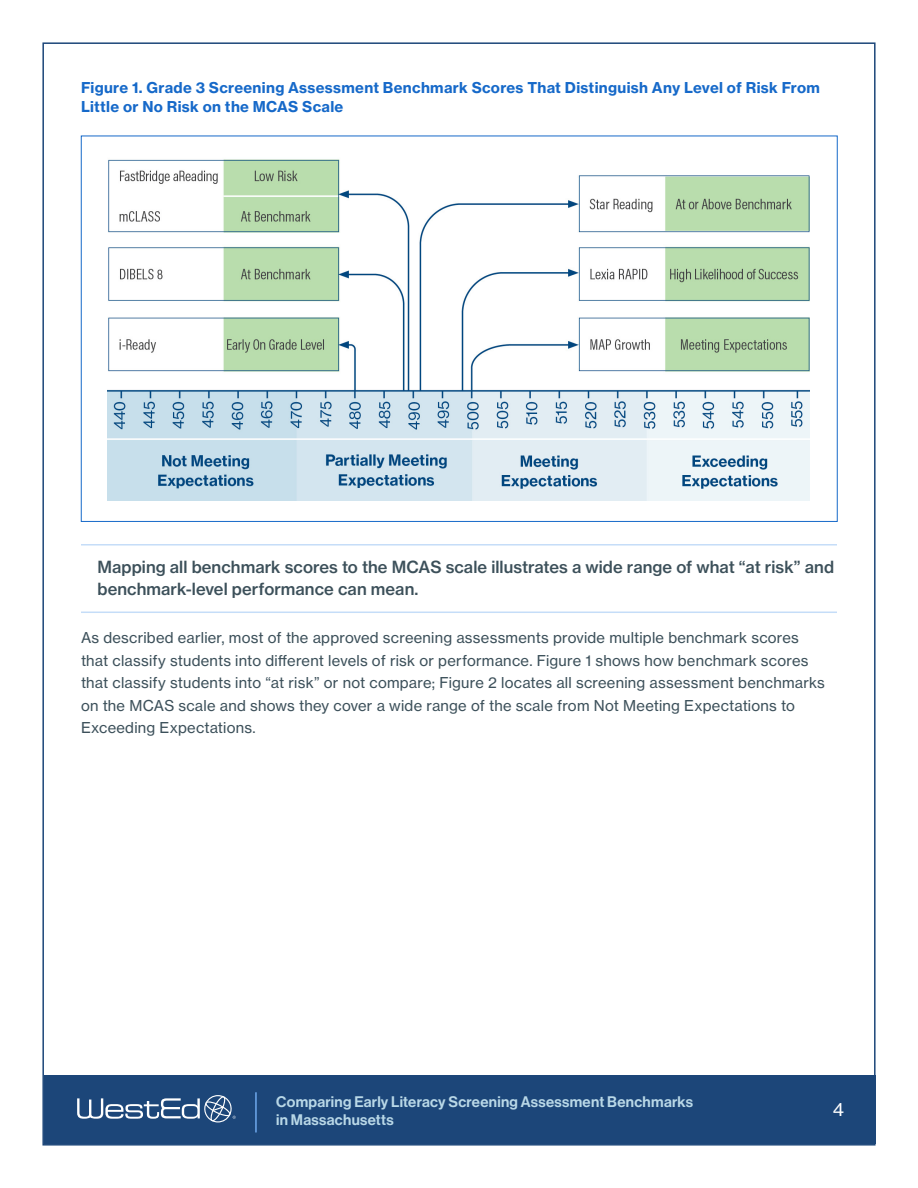
<style>
.page{position:relative;width:918px;height:1188px;background:#fff}
.page>*{position:absolute;margin:0;border:0;box-sizing:border-box;transform-origin:0 0}
.t1{font:18px "N Haas Grotesk TX Pro 55 Rg";color:#fff}
.t2{font:16.5px/22.5px "N Haas Grotesk TX Pro 65 Md";letter-spacing:.005em;color:#3c505a}
.t3{font:15px/18px "N Haas Grotesk DS Pro 65 Md";letter-spacing:.02em;color:#b9d8e7}
.t4{font:14.85px/22.5px "N Haas Grotesk TX Pro 55 Rg";letter-spacing:.015em;color:#3c505a}
.t5{font:14.85px/19.5px "N Haas Grotesk TX Pro 75 Bd";letter-spacing:.02em;color:#1669c9}
</style>
<div class="page">
<div style="left:44px;top:1076px;width:832px;height:68px;background:#1c4679"></div>
<svg style="left:77px;top:1095px;width:159px;height:27px"></svg>
<hr style="left:255px;top:1092px;width:2px;height:41px;background:#6ea9ed">
<hr style="left:81px;top:544px;width:756px;height:2px;background:#c5ddf8">
<hr style="left:81px;top:612px;width:756px;height:1px;background:#c5ddf8">
<img style="left:107px;top:159px;width:702px;height:342px">
<p class="t5" style="left:81px;top:77px;width:740px">Figure 1. Grade 3 Screening Assessment Benchmark Scores That Distinguish Any Level of Risk From<br>Little or No Risk on the MCAS Scale</p>
<p class="t2" style="left:98px;top:555px;width:738px">Mapping all benchmark scores to the MCAS scale illustrates a wide range of what “at risk” and benchmark-level performance can mean.</p>
<p class="t4" style="left:81px;top:626px;width:745px">As described earlier, most of the approved screening assessments provide multiple benchmark scores that classify students into different levels of risk or performance. Figure 1 shows how benchmark scores that classify students into “at risk” or not compare; Figure 2 locates all screening assessment benchmarks on the MCAS scale and shows they cover a wide range of the scale from Not Meeting Expectations to Exceeding Expectations.</p>
<p class="t3" style="left:276px;top:1093px;width:418px">Comparing Early Literacy Screening Assessment Benchmarks in Massachusetts</p>
<p class="t1" style="left:833px;top:1099px;width:13px">4</p>
</div>
